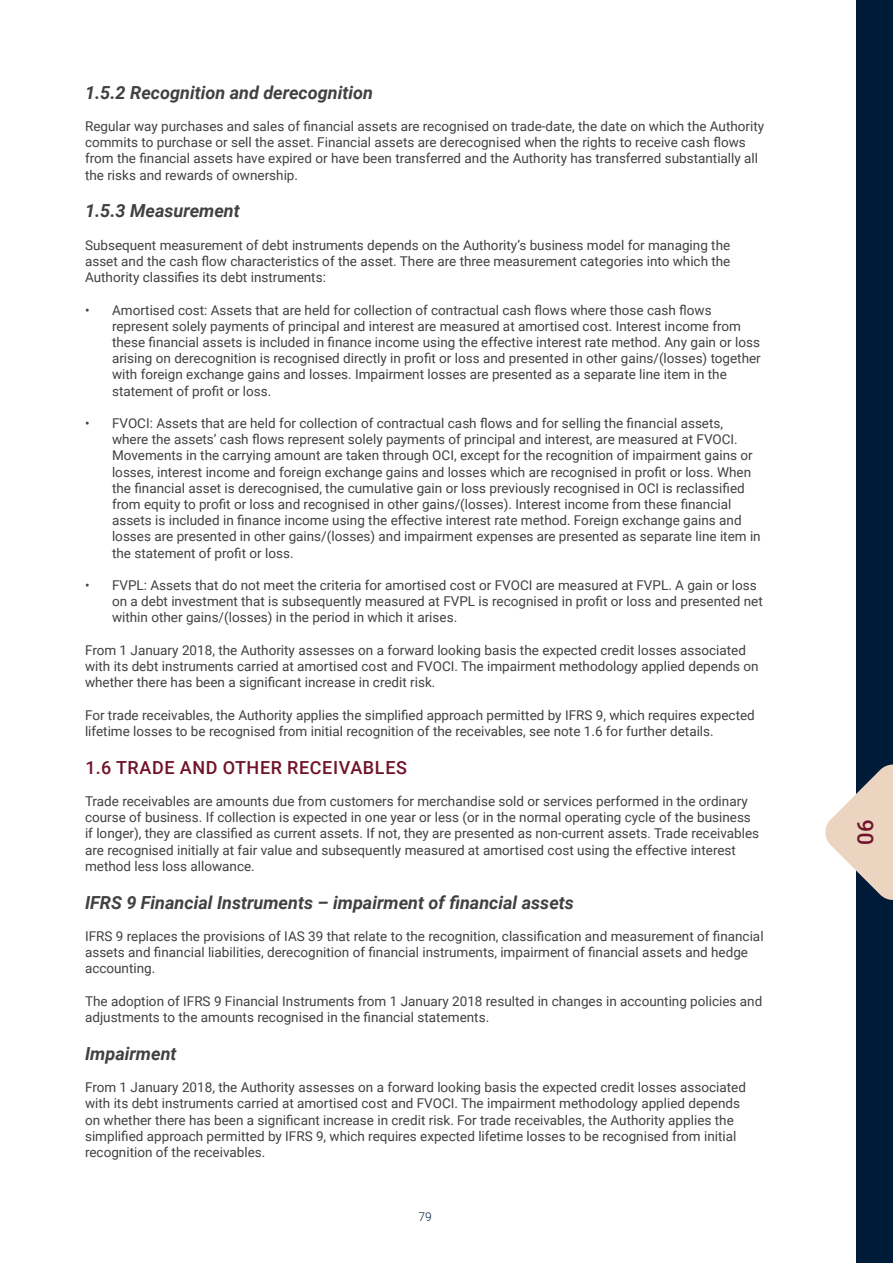
<style>
.page{position:relative;width:893px;height:1263px;background:#fff}
.page>*{position:absolute;margin:0;border:0;box-sizing:border-box;transform-origin:0 0}
.t1{font:500 21.9px "Roboto";color:#71132b}
.SUB-HEADING_3{font:italic 700 18px "Roboto";color:#414042}
.SUB-HEADING_2{font:500 18px "Roboto";letter-spacing:.035em;color:#71132b}
.BODY_TEXT{font:13.5px/16.2px "Roboto";color:#414042}
.t2{font:300 12px "Roboto";color:#001b37}
</style>
<div class="page">
<div style="left:857px;top:0;width:36px;height:1263px;background:#001b37"></div>
<svg style="left:825px;top:763px;width:68px;height:139px"></svg>
<h3 class="SUB-HEADING_3" style="left:85px;top:80px;width:289px">1.5.2 Recognition and derecognition</h3>
<p class="BODY_TEXT" style="left:85px;top:118px;width:681px">Regular way purchases and sales of financial assets are recognised on trade-date, the date on which the Authority commits to purchase or sell the asset. Financial assets are derecognised when the rights to receive cash flows from the financial assets have expired or have been transferred and the Authority has transferred substantially all the risks and rewards of ownership.</p>
<h3 class="SUB-HEADING_3" style="left:85px;top:198px;width:156px">1.5.3 Measurement</h3>
<p class="BODY_TEXT" style="left:85px;top:236px;width:647px;text-align:justify">Subsequent measurement of debt instruments depends on the Authority’s business model for managing the asset and the cash flow characteristics of the asset. There are three measurement categories into which the Authority classifies its debt instruments:</p>
<p class="BODY_TEXT" style="left:112px;top:301px;width:650px;text-indent:-27px">• Amortised cost: Assets that are held for collection of contractual cash flows where those cash flows represent solely payments of principal and interest are measured at amortised cost. Interest income from these financial assets is included in finance income using the effective interest rate method. Any gain or loss arising on derecognition is recognised directly in profit or loss and presented in other gains/(losses) together with foreign exchange gains and losses. Impairment losses are presented as a separate line item in the statement of profit or loss.</p>
<p class="BODY_TEXT" style="left:112px;top:415px;width:650px;text-indent:-27px">• FVOCI: Assets that are held for collection of contractual cash flows and for selling the financial assets, where the assets’ cash flows represent solely payments of principal and interest, are measured at FVOCI.<br>Movements in the carrying amount are taken through OCI, except for the recognition of impairment gains or losses, interest income and foreign exchange gains and losses which are recognised in profit or loss. When the financial asset is derecognised, the cumulative gain or loss previously recognised in OCI is reclassified from equity to profit or loss and recognised in other gains/(losses). Interest income from these financial assets is included in finance income using the effective interest rate method. Foreign exchange gains and losses are presented in other gains/(losses) and impairment expenses are presented as separate line item in the statement of profit or loss.</p>
<p class="BODY_TEXT" style="left:112px;top:577px;width:652px;text-indent:-27px">• FVPL: Assets that do not meet the criteria for amortised cost or FVOCI are measured at FVPL. A gain or loss on a debt investment that is subsequently measured at FVPL is recognised in profit or loss and presented net within other gains/(losses) in the period in which it arises.</p>
<p class="BODY_TEXT" style="left:85px;top:641px;width:675px">From 1 January 2018, the Authority assesses on a forward looking basis the expected credit losses associated with its debt instruments carried at amortised cost and FVOCI. The impairment methodology applied depends on whether there has been a significant increase in credit risk.</p>
<p class="BODY_TEXT" style="left:85px;top:706px;width:671px">For trade receivables, the Authority applies the simplified approach permitted by IFRS 9, which requires expected lifetime losses to be recognised from initial recognition of the receivables, see note 1.6 for further details.</p>
<h2 class="SUB-HEADING_2" style="left:85px;top:755px;width:323px">1.6 TRADE AND OTHER RECEIVABLES</h2>
<p class="BODY_TEXT" style="left:85px;top:793px;width:676px">Trade receivables are amounts due from customers for merchandise sold or services performed in the ordinary course of business. If collection is expected in one year or less (or in the normal operating cycle of the business if longer), they are classified as current assets. If not, they are presented as non-current assets. Trade receivables are recognised initially at fair value and subsequently measured at amortised cost using the effective interest method less loss allowance.</p>
<h3 class="SUB-HEADING_3" style="left:85px;top:890px;width:490px">IFRS 9 Financial Instruments – impairment of financial assets</h3>
<p class="BODY_TEXT" style="left:85px;top:928px;width:680px">IFRS 9 replaces the provisions of IAS 39 that relate to the recognition, classification and measurement of financial assets and financial liabilities, derecognition of financial instruments, impairment of financial assets and hedge accounting.</p>
<p class="BODY_TEXT" style="left:85px;top:992px;width:679px">The adoption of IFRS 9 Financial Instruments from 1 January 2018 resulted in changes in accounting policies and adjustments to the amounts recognised in the financial statements.</p>
<h3 class="SUB-HEADING_3" style="left:85px;top:1041px;width:93px">Impairment</h3>
<p class="BODY_TEXT" style="left:85px;top:1079px;width:662px">From 1 January 2018, the Authority assesses on a forward looking basis the expected credit losses associated with its debt instruments carried at amortised cost and FVOCI. The impairment methodology applied depends on whether there has been a significant increase in credit risk. For trade receivables, the Authority applies the simplified approach permitted by IFRS 9, which requires expected lifetime losses to be recognised from initial recognition of the receivables.</p>
<p class="t2" style="left:419px;top:1208px;width:15px">79</p>
<h1 class="t1" style="left:850px;top:845px;width:26px;rotate:-90deg">06</h1>
</div>
